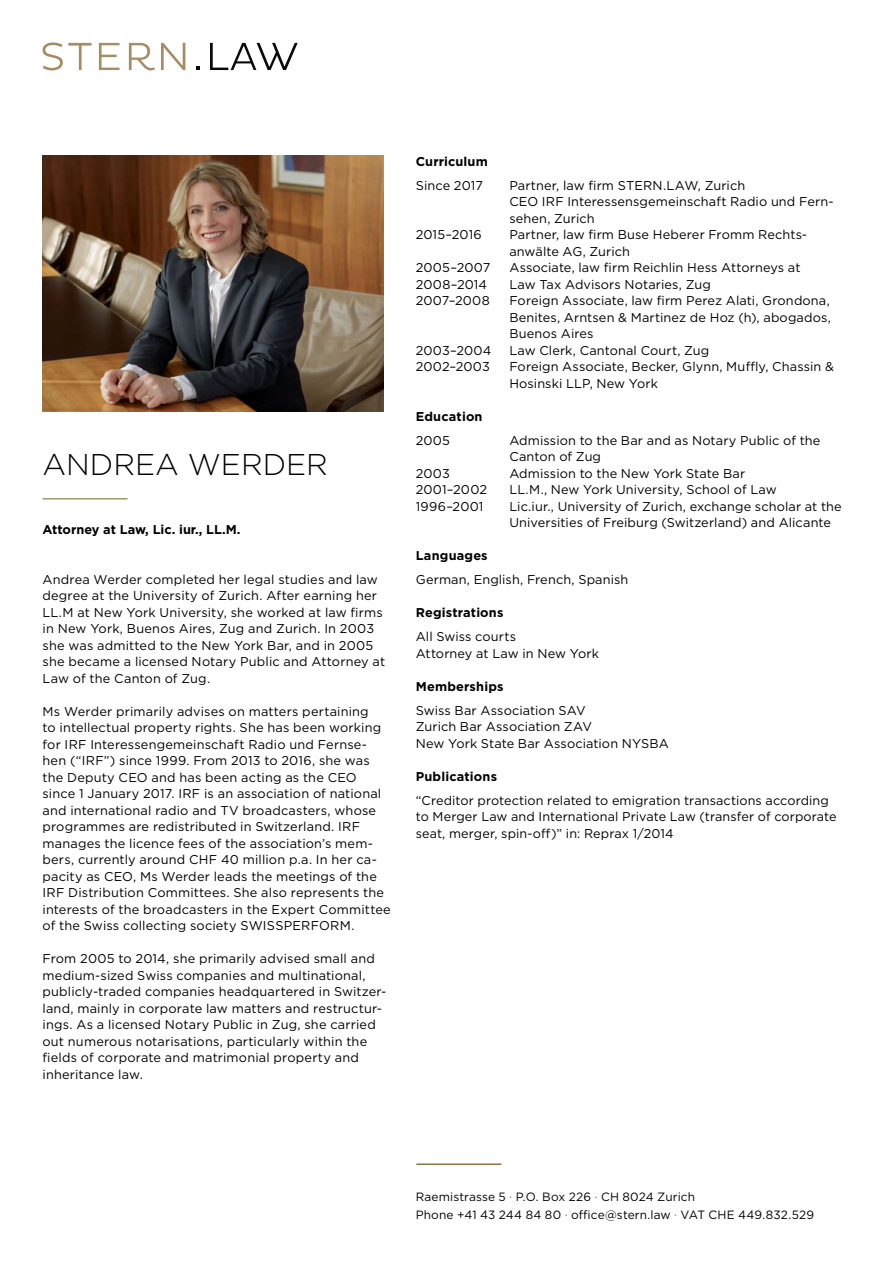
<style>
.page{position:relative;width:893px;height:1263px;background:#fff}
.page>*{position:absolute;margin:0;border:0;box-sizing:border-box;transform-origin:0 0}
.t1{font:300 30px "Gotham";color:#000}
.t2{font:12.75px/16.5px "Gotham";letter-spacing:.01em;color:#000}
.t3{font:700 12.75px "Gotham";letter-spacing:.01em;color:#000}
.t4{font:12px/18px "Gotham";letter-spacing:.01em;color:#000}
.s1{color:#8d734a}
</style>
<div class="page">
<hr style="left:416px;top:1163px;width:85px;height:2px;background:#8d734a">
<svg style="left:43px;top:43px;width:49px;height:27px"></svg>
<svg style="left:99px;top:43px;width:21px;height:27px"></svg>
<svg style="left:129px;top:43px;width:26px;height:27px"></svg>
<svg style="left:161px;top:43px;width:24px;height:27px"></svg>
<svg style="left:210px;top:43px;width:88px;height:27px"></svg>
<svg style="left:196px;top:66px;width:3px;height:4px"></svg>
<img style="left:43px;top:155px;width:341px;height:256px">
<hr style="left:43px;top:498px;width:85px;height:1px;background:#a5966e">
<h1 class="t1" style="left:43px;top:446px;width:287px">ANDREA WERDER</h1>
<p class="t3" style="left:43px;top:521px;width:199px">Attorney at Law, Lic. iur., LL.M.</p>
<p class="t2" style="left:43px;top:571px;width:344px">Andrea Werder completed her legal studies and law degree at the University of Zurich. After earning her LL.M at New York University, she worked at law firms in New York, Buenos Aires, Zug and Zurich. In 2003 she was admitted to the New York Bar, and in 2005 she became a licensed Notary Public and Attorney at Law of the Canton of Zug.</p>
<p class="t2" style="left:43px;top:703px;width:350px">Ms Werder primarily advises on matters pertaining<br>to intellectual property rights. She has been working for IRF Interessengemeinschaft Radio und Fernse&shy;hen (“IRF”) since 1999. From 2013 to 2016, she was the Deputy CEO and has been acting as the CEO since 1 January 2017. IRF is an association of national and international radio and TV broadcasters, whose programmes are redistributed in Switzerland. IRF manages the licence fees of the association’s mem&shy;bers, currently around CHF 40 million p.a. In her ca&shy;pacity as CEO, Ms Werder leads the meetings of the IRF Distribution Committees. She also represents the interests of the broadcasters in the Expert Committee of the Swiss collecting society SWISSPERFORM.</p>
<p class="t2" style="left:43px;top:950px;width:345px">From 2005 to 2014, she primarily advised small and medium-sized Swiss companies and multinational, publicly-traded companies headquartered in Switzer&shy;land, mainly in corporate law matters and restructur&shy;ings. As a licensed Notary Public in Zug, she carried out numerous notarisations, particularly within the fields of corporate and matrimonial property and inheritance law.</p>
<p class="t3" style="left:416px;top:153px;width:74px">Curriculum</p>
<p class="t2" style="left:416px;top:177px;width:69px">Since 2017</p>
<p class="t2" style="left:509px;top:177px;width:324px">Partner, law firm STERN.LAW, Zurich<br>CEO IRF Interessensgemeinschaft Radio und Fern&shy;sehen, Zurich</p>
<p class="t2" style="left:416px;top:226px;width:68px">2015–2016</p>
<p class="t2" style="left:509px;top:226px;width:298px">Partner, law firm Buse Heberer Fromm Rechts&shy;anwälte AG, Zurich</p>
<p class="t2" style="left:416px;top:259px;width:76px">2005–2007</p>
<p class="t2" style="left:509px;top:259px;width:293px">Associate, law firm Reichlin Hess Attorneys at</p>
<p class="t2" style="left:416px;top:276px;width:73px">2008–2014</p>
<p class="t2" style="left:509px;top:276px;width:203px">Law Tax Advisors Notaries, Zug</p>
<p class="t2" style="left:416px;top:292px;width:75px">2007–2008</p>
<p class="t2" style="left:509px;top:292px;width:323px;text-align:justify">Foreign Associate, law firm Perez Alati, Grondona, Benites, Arntsen &amp; Martinez de Hoz (h), abogados, Buenos Aires</p>
<p class="t2" style="left:416px;top:342px;width:77px">2003–2004</p>
<p class="t2" style="left:509px;top:342px;width:202px">Law Clerk, Cantonal Court, Zug</p>
<p class="t2" style="left:416px;top:358px;width:76px">2002–2003</p>
<p class="t2" style="left:509px;top:358px;width:326px">Foreign Associate, Becker, Glynn, Muffly, Chassin &amp;<br>Hosinski LLP, New York</p>
<p class="t3" style="left:416px;top:408px;width:68px">Education</p>
<p class="t2" style="left:416px;top:432px;width:36px">2005</p>
<p class="t2" style="left:509px;top:432px;width:313px">Admission to the Bar and as Notary Public of the<br>Canton of Zug</p>
<p class="t2" style="left:416px;top:465px;width:36px">2003</p>
<p class="t2" style="left:509px;top:465px;width:237px">Admission to the New York State Bar</p>
<p class="t2" style="left:416px;top:481px;width:73px">2001–2002</p>
<p class="t2" style="left:509px;top:481px;width:269px">LL.M., New York University, School of Law</p>
<p class="t2" style="left:416px;top:498px;width:69px">1996–2001</p>
<p class="t2" style="left:509px;top:498px;width:334px">Lic.iur., University of Zurich, exchange scholar at the<br>Universities of Freiburg (Switzerland) and Alicante</p>
<p class="t3" style="left:416px;top:547px;width:73px">Languages</p>
<p class="t2" style="left:416px;top:571px;width:214px">German, English, French, Spanish</p>
<p class="t3" style="left:416px;top:604px;width:89px">Registrations</p>
<p class="t2" style="left:416px;top:628px;width:185px">All Swiss courts<br>Attorney at Law in New York</p>
<p class="t3" style="left:416px;top:678px;width:89px">Memberships</p>
<p class="t2" style="left:416px;top:702px;width:255px">Swiss Bar Association SAV<br>Zurich Bar Association ZAV<br>New York State Bar Association NYSBA</p>
<p class="t3" style="left:416px;top:768px;width:83px">Publications</p>
<p class="t2" style="left:416px;top:792px;width:422px">“Creditor protection related to emigration transactions according to Merger Law and International Private Law (transfer of corporate seat, merger, spin-off)” in: Reprax 1/2014</p>
<p class="t4" style="left:416px;top:1187px;width:400px">Raemistrasse 5 <span class="s1">·</span> P.O. Box 226 <span class="s1">·</span> CH 8024 Zurich<br>Phone +41 43 244 84 80 <span class="s1">·</span> office@stern.law <span class="s1">·</span> VAT CHE 449.832.529</p>
</div>
